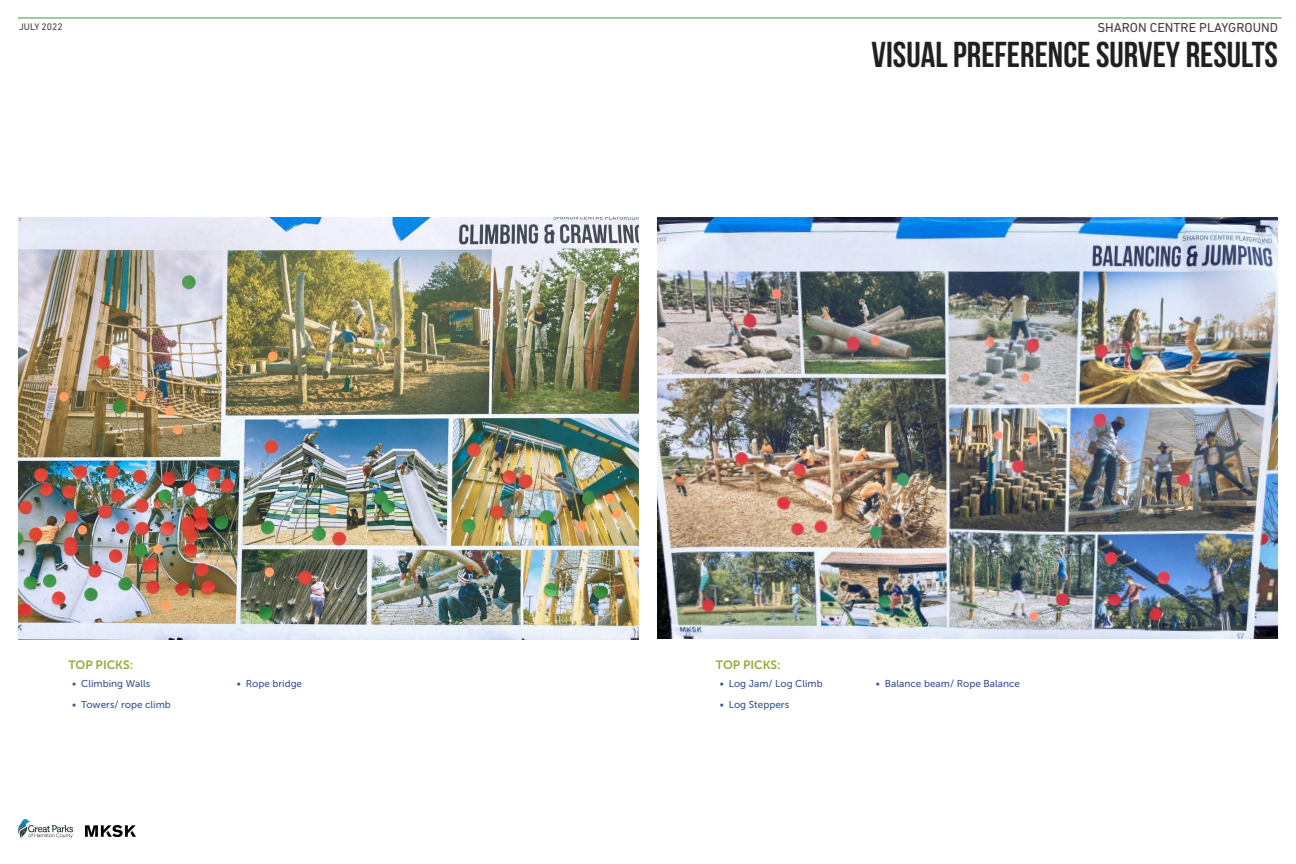
<style>
.page{position:relative;width:1296px;height:864px;background:#fff}
.page>*{position:absolute;margin:0;border:0;box-sizing:border-box;transform-origin:0 0}
.Labels{font:700 36px "Bebas Neue";color:#231f20}
.t1{font:13.2px "DIN Next LT Pro";color:#3e3e3f}
.Body_Text_-_Accent{font:12px "Museo Sans 700";color:#96a83a}
.t2{font:10px "Museo Sans 500";color:#3a5896}
.t3{font:9.7px "DIN Next LT Pro";color:#3e3e3f}
</style>
<div class="page">
<img style="left:86px;top:825px;width:50px;height:12px">
<hr style="left:18px;top:17px;width:1264px;height:2px;background:#40ae49">
<img style="left:18px;top:819px;width:55px;height:19px">
<img style="left:18px;top:218px;width:620px;height:422px">
<img style="left:658px;top:218px;width:620px;height:420px">
<p class="t3" style="left:19px;top:21px;width:45px">JULY 2022</p>
<h2 class="t1" style="left:1097px;top:20px;width:182px">SHARON CENTRE PLAYGROUND</h2>
<p class="Body_Text_-_Accent" style="left:68px;top:658px;width:66px">TOP PICKS:</p>
<p class="t2" style="left:72px;top:678px;width:79px">• Climbing Walls</p>
<p class="t2" style="left:72px;top:699px;width:100px">• Towers/ rope climb</p>
<p class="t2" style="left:237px;top:678px;width:67px">• Rope bridge</p>
<p class="Labels" style="left:872px;top:35px;width:408px">VISUAL PREFERENCE SURVEY RESULTS</p>
<p class="Body_Text_-_Accent" style="left:716px;top:658px;width:66px">TOP PICKS:</p>
<p class="t2" style="left:720px;top:678px;width:104px">• Log Jam/ Log Climb</p>
<p class="t2" style="left:720px;top:699px;width:71px">• Log Steppers</p>
<p class="t2" style="left:876px;top:678px;width:146px">• Balance beam/ Rope Balance</p>
</div>
